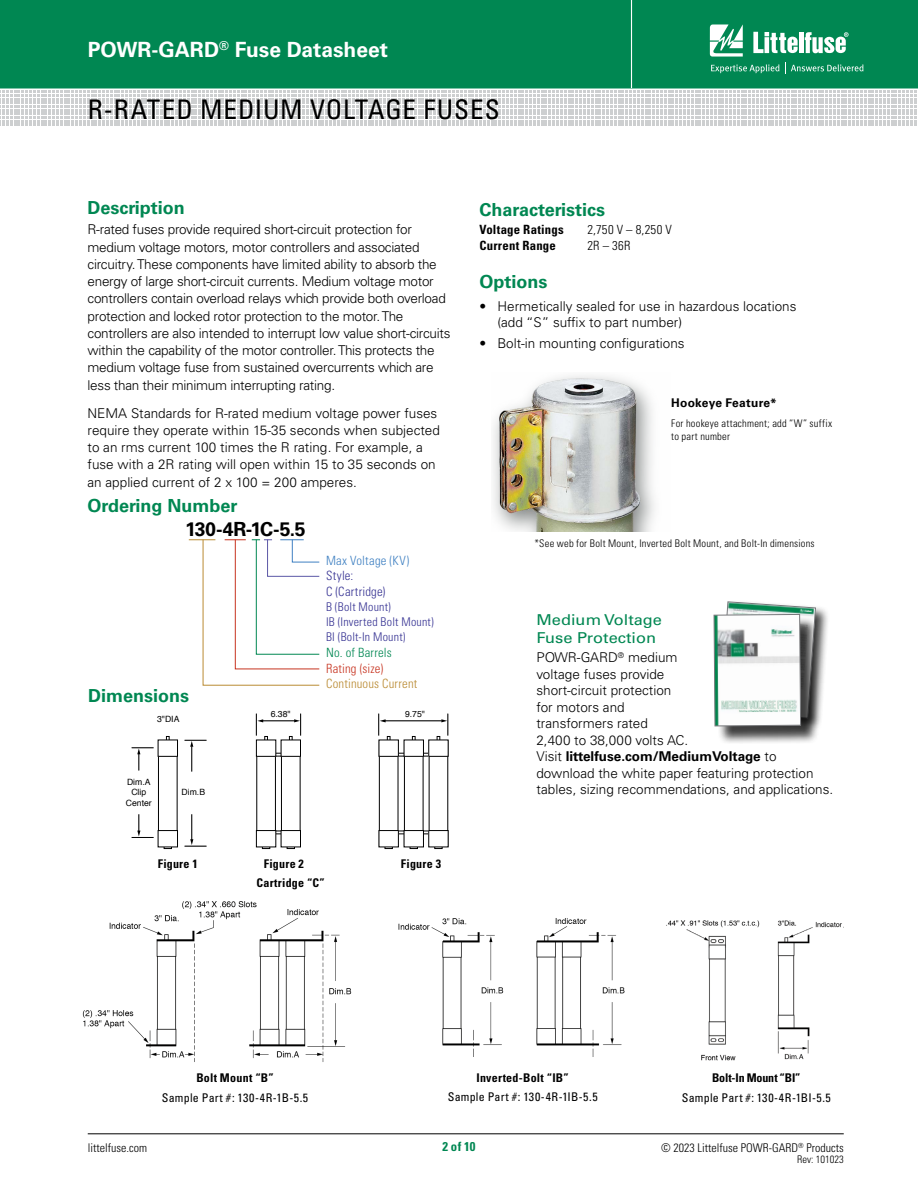
<style>
.page{position:relative;width:918px;height:1188px;background:#fff}
.page>*{position:absolute;margin:0;border:0;box-sizing:border-box;transform-origin:0 0}
.Head_Large{font:condensed 27px "Univers LT Std";letter-spacing:.03em;color:#000}
.t1{font:700 21px "Univers LT Std";color:#fff}
.Body{font:700 19.5px "Univers LT Std";letter-spacing:-.04em;color:#000}
.Green_Subheads{font:700 18px "Univers LT Std";color:#008752}
.Body_text{font:700 18px "Univers LT Std";color:#008752}
.Green_Subheads-2{font:15px/18px "Univers LT Std";color:#008752;scale:1.09 1}
.Body_text-2{font:300 13.5px/16.5px "Univers LT Std";color:#000}
.Body_text-3{font:300 13.5px/17.2px "Univers LT Std";letter-spacing:-.02em;color:#000}
.t2{font:12.9px "Helvetica";color:#000}
.technical_1{font:700 condensed 12.75px "Univers LT Std";letter-spacing:.02em;color:#000}
.technical_1-2{font:300 condensed 12.75px "Univers LT Std";letter-spacing:.02em;color:#000}
.technical_1-3{font:300 condensed 12.75px/15.8px "Univers LT Std";letter-spacing:.015em;color:#373393}
.technical_1-4{font:300 condensed 12.75px "Univers LT Std";letter-spacing:.015em;color:#ba8b33}
.technical_1-5{font:300 condensed 12.75px "Univers LT Std";letter-spacing:.015em;color:#3f80c2}
.technical_1-6{font:300 condensed 12.75px "Univers LT Std";letter-spacing:.015em;color:#008752}
.technical_1-7{font:300 condensed 12.75px "Univers LT Std";letter-spacing:.015em;color:#c73320}
.t3{font:700 condensed 12.75px "Univers LT Std";color:#008752}
.technical_1-8{font:condensed 12px/19.5px "Univers LT Std";letter-spacing:.015em;color:#000;text-align:center}
.technical_1-9{font:300 condensed 12px/15px "Univers LT Std";letter-spacing:.015em;color:#373393}
.t4{font:300 condensed 12px "Univers LT Std";color:#000}
.t5{font:700 condensed 12px "Univers LT Std";letter-spacing:.02em;color:#000}
.t6{font:700 12px "Univers LT Std";letter-spacing:.02em;color:#000}
.Footnotes__7_21_2010{font:300 condensed 10.5px/12.8px "Univers LT Std";letter-spacing:.02em;color:#000}
.Footnotes__7_21_2010-2{font:300 condensed 10.5px "Univers LT Std";color:#000}
.t7{font:8.7px/10.2px "Helvetica";color:#000;text-align:center}
.s1{font-weight:700}
</style>
<div class="page">
<div style="left:0;top:0;width:918px;height:88px;background:#008752"></div>
<hr style="left:631px;top:0;width:1px;height:88px;background:#fff">
<svg style="left:0;top:91px;width:917px;height:35px"></svg>
<svg style="left:710px;top:24px;width:33px;height:33px"></svg>
<hr style="left:799px;top:32px;width:4px;height:21px;background:#fff">
<svg style="left:805px;top:32px;width:44px;height:21px"></svg>
<svg style="left:753px;top:32px;width:45px;height:21px"></svg>
<svg style="left:711px;top:64px;width:68px;height:9px"></svg>
<svg style="left:785px;top:63px;width:78px;height:11px"></svg>
<hr style="left:88px;top:1134px;width:756px;height:1px;background:#000">
<img style="left:493px;top:375px;width:162px;height:157px">
<svg style="left:424px;top:753px;width:4px;height:4px"></svg>
<svg style="left:434px;top:847px;width:9px;height:2px"></svg>
<div style="left:428px;top:830px;width:21px;height:17px;border:1px solid #000"></div>
<div style="left:428px;top:740px;width:21px;height:17px;border:1px solid #000"></div>
<svg style="left:399px;top:753px;width:5px;height:4px"></svg>
<div style="left:379px;top:740px;width:19px;height:107px;border:1px solid #000"></div>
<svg style="left:385px;top:847px;width:8px;height:2px"></svg>
<div style="left:379px;top:831px;width:19px;height:16px;background:#fff"></div>
<div style="left:379px;top:830px;width:20px;height:17px;border:1px solid #000"></div>
<div style="left:379px;top:740px;width:19px;height:16px;background:#fff"></div>
<div style="left:379px;top:740px;width:20px;height:17px;border:1px solid #000"></div>
<div style="left:404px;top:740px;width:19px;height:107px;border:1px solid #000"></div>
<svg style="left:410px;top:847px;width:8px;height:2px"></svg>
<svg style="left:412px;top:736px;width:4px;height:4px"></svg>
<div style="left:404px;top:831px;width:19px;height:16px;background:#fff"></div>
<div style="left:404px;top:830px;width:20px;height:17px;border:1px solid #000"></div>
<div style="left:404px;top:740px;width:19px;height:16px;background:#fff"></div>
<div style="left:404px;top:740px;width:20px;height:17px;border:1px solid #000"></div>
<svg style="left:276px;top:753px;width:5px;height:4px"></svg>
<svg style="left:276px;top:831px;width:5px;height:3px"></svg>
<div style="left:281px;top:740px;width:20px;height:107px;border:1px solid #000"></div>
<svg style="left:287px;top:847px;width:8px;height:2px"></svg>
<div style="left:281px;top:830px;width:20px;height:17px;border:1px solid #000"></div>
<div style="left:281px;top:740px;width:20px;height:17px;border:1px solid #000"></div>
<div style="left:256px;top:740px;width:20px;height:107px;border:1px solid #000"></div>
<svg style="left:262px;top:847px;width:8px;height:2px"></svg>
<div style="left:256px;top:830px;width:20px;height:17px;border:1px solid #000"></div>
<div style="left:256px;top:740px;width:20px;height:17px;border:1px solid #000"></div>
<div style="left:158px;top:740px;width:20px;height:107px;border:1px solid #000"></div>
<svg style="left:164px;top:847px;width:8px;height:2px"></svg>
<svg style="left:166px;top:736px;width:4px;height:4px"></svg>
<div style="left:158px;top:830px;width:20px;height:17px;border:1px solid #000"></div>
<div style="left:158px;top:740px;width:20px;height:17px;border:1px solid #000"></div>
<hr style="left:262px;top:721px;width:33px;height:1px;background:#000">
<svg style="left:289px;top:714px;width:12px;height:27px"></svg>
<svg style="left:256px;top:714px;width:12px;height:27px"></svg>
<svg style="left:132px;top:748px;width:22px;height:23px"></svg>
<svg style="left:132px;top:814px;width:22px;height:24px"></svg>
<svg style="left:185px;top:740px;width:22px;height:32px"></svg>
<svg style="left:185px;top:814px;width:22px;height:33px"></svg>
<hr style="left:385px;top:721px;width:57px;height:1px;background:#000">
<svg style="left:437px;top:714px;width:12px;height:27px"></svg>
<svg style="left:378px;top:714px;width:12px;height:27px"></svg>
<svg style="left:189px;top:539px;width:131px;height:147px"></svg>
<img style="left:82px;top:901px;width:270px;height:161px">
<img style="left:398px;top:918px;width:227px;height:139px">
<img style="left:666px;top:920px;width:94px;height:141px">
<img style="left:777px;top:920px;width:65px;height:140px">
<div style="left:719px;top:600px;width:111px;height:132px;background:#000;opacity:.75"></div>
<div style="left:716px;top:616px;width:103px;height:128px;background:#000;opacity:.75"></div>
<svg style="left:714px;top:602px;width:102px;height:124px"></svg>
<h2 class="t1" style="left:88px;top:37px;width:302px">POWR-GARD<sup>®</sup> Fuse Datasheet</h2>
<p class="Head_Large" style="left:88px;top:92px;width:414px">R-RATED MEDIUM VOLTAGE FUSES</p>
<p class="Green_Subheads" style="left:88px;top:197px;width:99px">Description</p>
<p class="Body_text-3" style="left:88px;top:221px;width:364px">R-rated fuses provide required short-circuit protection for medium voltage motors, motor controllers and associated circuitry. These components have limited ability to absorb the energy of large short-circuit currents. Medium voltage motor controllers contain overload relays which provide both overload protection and locked rotor protection to the motor. The controllers are also intended to interrupt low value short-circuits within the capability of the motor controller. This protects the medium voltage fuse from sustained overcurrents which are less than their minimum interrupting rating.</p>
<p class="Body_text-2" style="left:88px;top:404px;width:354px;line-height:17.2px">NEMA Standards for R-rated medium voltage power fuses require they operate within 15-35 seconds when subjected to an rms current 100 times the R rating. For example, a fuse with a 2R rating will open within 15 to 35 seconds on an applied current of 2 x 100 = 200 amperes.</p>
<p class="Body_text" style="left:88px;top:495px;width:151px">Ordering Number</p>
<p class="Body" style="left:185px;top:518px;width:122px">130-4R-1C-5.5</p>
<p class="Green_Subheads" style="left:88px;top:685px;width:102px">Dimensions</p>
<p class="t7" style="left:157px;top:714px;width:24px">3"DIA</p>
<p class="t7" style="left:271px;top:708px;width:21px">6.38"</p>
<p class="technical_1-5" style="left:326px;top:552px;width:85px">Max Voltage (KV)</p>
<p class="technical_1-3" style="left:326px;top:568px;width:61px">Style:<br>C (Cartridge)</p>
<p class="technical_1-9" style="left:326px;top:599px;width:109px">B (Bolt Mount)<br>IB (Inverted Bolt Mount)<br>BI (Bolt-In Mount)</p>
<p class="technical_1-6" style="left:326px;top:645px;width:67px">No. of Barrels</p>
<p class="technical_1-7" style="left:326px;top:660px;width:59px">Rating (size)</p>
<p class="technical_1-4" style="left:326px;top:676px;width:93px">Continuous Current</p>
<p class="t7" style="left:405px;top:708px;width:21px">9.75"</p>
<p class="t7" style="left:126px;top:777px;width:27px">Dim.A<br>Clip<br>Center</p>
<p class="t7" style="left:182px;top:787px;width:25px">Dim.B</p>
<p class="t5" style="left:158px;top:856px;width:42px">Figure 1</p>
<p class="t2" style="left:164px;top:856px;width:11px">D</p>
<p class="t5" style="left:264px;top:856px;width:42px">Figure 2</p>
<p class="t2" style="left:271px;top:856px;width:20px">DD</p>
<p class="t5" style="left:401px;top:856px;width:42px">Figure 3</p>
<p class="t2" style="left:402px;top:856px;width:30px">DDD</p>
<p class="t5" style="left:256px;top:875px;width:70px">Cartridge “C”</p>
<p class="Green_Subheads" style="left:479px;top:199px;width:127px">Characteristics</p>
<p class="technical_1" style="left:479px;top:222px;width:86px">Voltage Ratings</p>
<p class="technical_1-2" style="left:587px;top:222px;width:86px">2,750 V – 8,250 V</p>
<p class="technical_1" style="left:479px;top:238px;width:78px">Current Range</p>
<p class="technical_1-2" style="left:587px;top:238px;width:45px">2R – 36R</p>
<p class="Green_Subheads" style="left:479px;top:271px;width:70px">Options</p>
<p class="Body_text-2" style="left:497px;top:298px;width:301px;text-indent:-18px">• Hermetically sealed for use in hazardous locations (add “S” suffix to part number)</p>
<p class="Body_text-2" style="left:479px;top:335px;width:207px">• Bolt-in mounting configurations</p>
<p class="t6" style="left:671px;top:396px;width:107px">Hookeye Feature*</p>
<p class="Footnotes__7_21_2010" style="left:671px;top:417px;width:162px">For hookeye attachment; add “W” suffix to part number</p>
<p class="Footnotes__7_21_2010" style="left:534px;top:537px;width:282px">*See web for Bolt Mount, Inverted Bolt Mount, and Bolt-In dimensions</p>
<p class="Green_Subheads-2" style="left:536px;top:610px;width:117px">Medium Voltage<br>Fuse Protection</p>
<p class="Body_text-2" style="left:536px;top:649px;width:298px">POWR-GARD<sup>®</sup> medium<br>voltage fuses provide<br>short-circuit protection<br>for motors and<br>transformers rated<br>2,400 to 38,000 volts AC.<br>Visit <span class="s1">littelfuse.com/MediumVoltage</span> to download the white paper featuring protection tables, sizing recommendations, and applications.</p>
<p class="technical_1-8" style="left:162px;top:1068px;width:148px"><span class="s1">Bolt Mount “B”<br></span>Sample Part #: 130-4R-1B-5.5</p>
<p class="technical_1-8" style="left:448px;top:1068px;width:151px"><span class="s1">Inverted-Bolt “IB”<br></span>Sample Part #: 130-4R-1IB-5.5</p>
<p class="technical_1-8" style="left:682px;top:1068px;width:151px"><span class="s1">Bolt-In Mount “BI”<br></span>Sample Part #: 130-4R-1BI-5.5</p>
<p class="t3" style="left:443px;top:1139px;width:34px">2 of 10</p>
<p class="t4" style="left:88px;top:1141px;width:61px">littelfuse.com</p>
<p class="t4" style="left:661px;top:1141px;width:184px">© 2023 Littelfuse POWR-GARD<sup>®</sup> Products</p>
<p class="Footnotes__7_21_2010-2" style="left:797px;top:1153px;width:48px">Rev: 101023</p>
</div>
